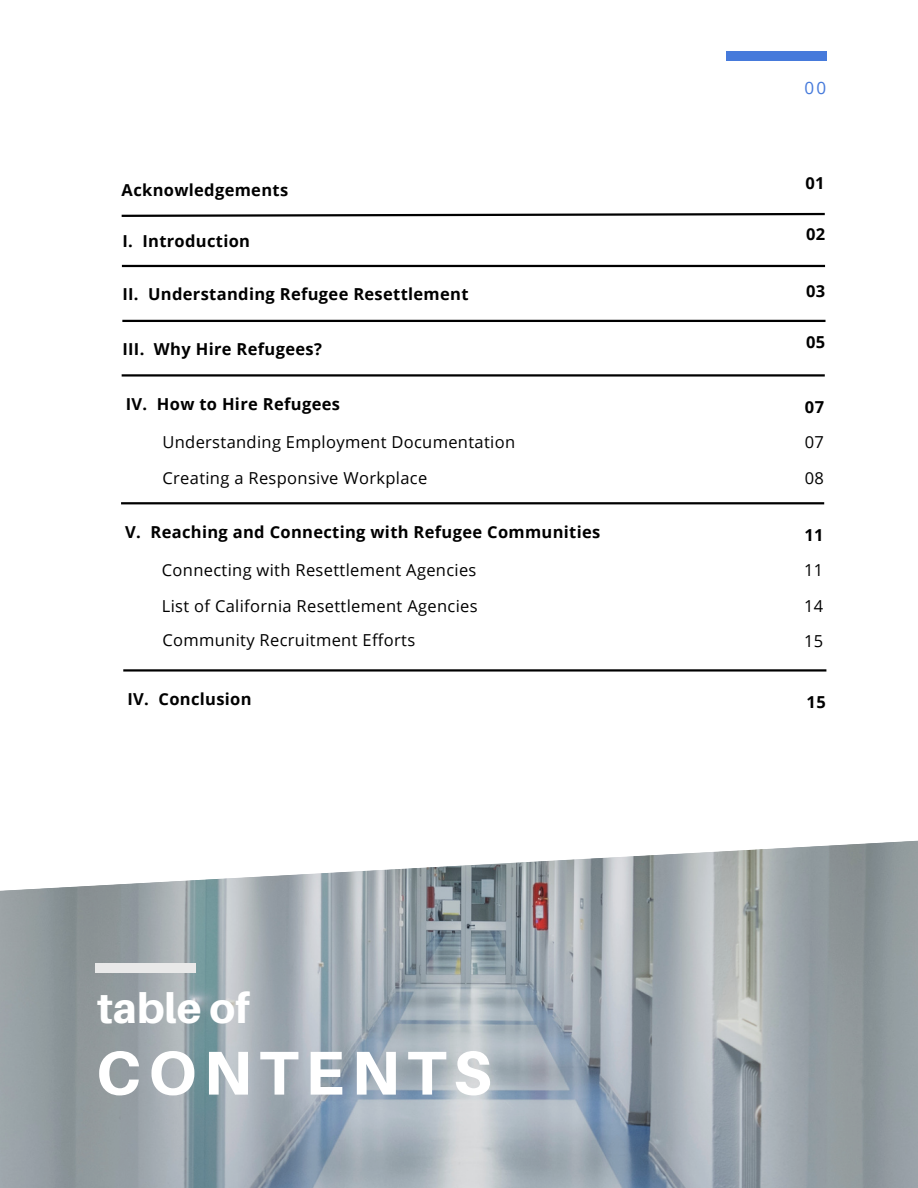
<style>
.page{position:relative;width:918px;height:1188px;background:#fff}
.page>*{position:absolute;margin:0;border:0;box-sizing:border-box;transform-origin:0 0}
.t1{font:800 61.95px "Aileron";letter-spacing:.12em;color:#fff}
.t2{font:800 42.15px "Aileron";color:#fff}
.t3{font:17.1px "Open Sans";color:#467adb}
.t4{font:700 16.5px "Open Sans";letter-spacing:.02em;color:#000}
.t5{font:16.5px "Open Sans";letter-spacing:.02em;color:#000}
</style>
<div class="page">
<div style="left:727px;top:52px;width:100px;height:9px;background:#467adb"></div>
<svg style="left:121px;top:212px;width:704px;height:5px"></svg>
<hr style="left:122px;top:265px;width:703px;height:2px;background:#000">
<hr style="left:122px;top:320px;width:704px;height:2px;background:#000">
<hr style="left:122px;top:374px;width:703px;height:3px;background:#000">
<hr style="left:123px;top:669px;width:703px;height:3px;background:#000">
<svg style="left:0;top:899px;width:918px;height:289px;background:#9ca6ad"></svg>
<svg style="left:0;top:840px;width:918px;height:59px"></svg>
<hr style="left:121px;top:502px;width:703px;height:2px;background:#000">
<p class="t4" style="left:122px;top:179px;width:168px">Acknowledgements</p>
<p class="t4" style="left:122px;top:229px;width:129px">I. Introduction</p>
<p class="t3" style="left:805px;top:75px;width:23px">00</p>
<p class="t4" style="left:805px;top:172px;width:21px">01</p>
<p class="t4" style="left:806px;top:222px;width:21px">02</p>
<p class="t4" style="left:122px;top:283px;width:348px">II. Understanding Refugee Resettlement</p>
<p class="t4" style="left:806px;top:279px;width:21px">03</p>
<p class="t4" style="left:122px;top:337px;width:201px">III. Why Hire Refugees?</p>
<p class="t4" style="left:806px;top:330px;width:21px">05</p>
<p class="t4" style="left:126px;top:392px;width:216px">IV. How to Hire Refugees</p>
<p class="t5" style="left:162px;top:430px;width:354px">Understanding Employment Documentation</p>
<p class="t5" style="left:162px;top:466px;width:266px">Creating a Responsive Workplace</p>
<p class="t4" style="left:125px;top:520px;width:477px">V. Reaching and Connecting with Refugee Communities</p>
<p class="t5" style="left:162px;top:558px;width:316px">Connecting with Resettlement Agencies</p>
<p class="t5" style="left:162px;top:594px;width:317px">List of California Resettlement Agencies</p>
<p class="t4" style="left:805px;top:395px;width:21px">07</p>
<p class="t5" style="left:805px;top:431px;width:21px">07</p>
<p class="t5" style="left:805px;top:466px;width:21px">08</p>
<p class="t4" style="left:804px;top:523px;width:21px">11</p>
<p class="t5" style="left:804px;top:558px;width:21px">11</p>
<p class="t5" style="left:804px;top:594px;width:21px">14</p>
<p class="t5" style="left:162px;top:629px;width:254px">Community Recruitment Efforts</p>
<p class="t5" style="left:804px;top:630px;width:21px">15</p>
<p class="t4" style="left:127px;top:687px;width:126px">IV. Conclusion</p>
<p class="t4" style="left:807px;top:690px;width:21px">15</p>
<p class="t2" style="left:97px;top:982px;width:155px">table of</p>
<p class="t1" style="left:96px;top:1035px;width:397px">CONTENTS</p>
</div>
